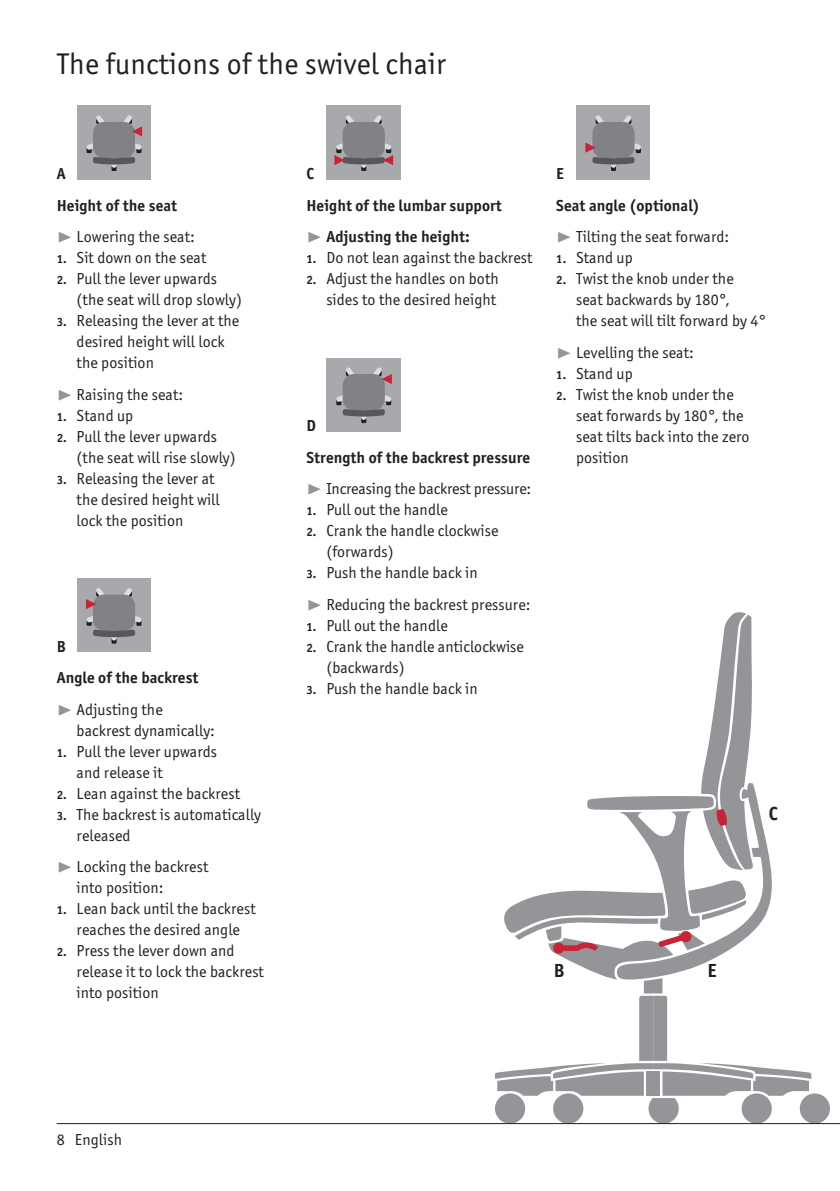
<style>
.page{position:relative;width:840px;height:1191px;background:#fff}
.page>*{position:absolute;margin:0;border:0;box-sizing:border-box;transform-origin:0 0}
.t1{font:30px "Officina San Itc T";letter-spacing:.01em;color:#231f20}
.t2{font:700 19px "Officina San Itc T";color:#231f20}
.t3{font:16px/21px "Officina San Itc T";letter-spacing:.005em;color:#231f20}
.t4{font:700 16px/31.6px "Officina San Itc T";letter-spacing:.005em;color:#231f20}
.s1{font-weight:700}
.s2{font-family:"Zeal";color:#939598}
.s3{font-weight:700;font-size:12px}
.s4{font-family:"Zeal";font-weight:400;color:#939598}
.s5{font-weight:400}
</style>
<div class="page">
<div style="left:77px;top:106px;width:73px;height:73px;background:#a8a9ad"></div>
<svg style="left:86px;top:115px;width:56px;height:56px"></svg>
<div style="left:326px;top:106px;width:74px;height:73px;background:#a8a9ad"></div>
<svg style="left:334px;top:115px;width:59px;height:56px"></svg>
<div style="left:77px;top:578px;width:73px;height:74px;background:#a8a9ad"></div>
<svg style="left:86px;top:588px;width:56px;height:55px"></svg>
<div style="left:326px;top:358px;width:74px;height:73px;background:#a8a9ad"></div>
<svg style="left:336px;top:367px;width:55px;height:56px"></svg>
<div style="left:576px;top:106px;width:73px;height:73px;background:#a8a9ad"></div>
<svg style="left:585px;top:115px;width:56px;height:56px"></svg>
<div style="left:799px;top:1093px;width:30px;height:30px;background:#939598;border-radius:50%"></div>
<svg style="left:495px;top:612px;width:315px;height:511px"></svg>
<hr style="left:57px;top:1123px;width:782px;height:1px;background:#231f20">
<h1 class="t1" style="left:57px;top:46px;width:391px">The functions of the swivel chair</h1>
<p class="t4" style="left:57px;top:158px;width:10px">A</p>
<p class="t4" style="left:306px;top:158px;width:9px">C</p>
<p class="t3" style="left:57px;top:189px;width:140px;line-height:31.6px"><span class="s1">Height of the seat </span><span class="s2">®</span> Lowering the seat:</p>
<p class="t3" style="left:57px;top:247px;width:151px"><span class="s3">1.</span> Sit down on the seat</p>
<p class="t3" style="left:77px;top:268px;width:167px;text-indent:-20px"><span class="s3">2.</span> Pull the lever upwards (the seat will drop slowly)</p>
<p class="t3" style="left:77px;top:310px;width:164px;text-indent:-20px"><span class="s3">3.</span> Releasing the lever at the desired height will lock the position</p>
<p class="t3" style="left:57px;top:384px;width:128px"><span class="s2">®</span> Raising the seat:</p>
<p class="t3" style="left:57px;top:405px;width:78px"><span class="s3">1.</span> Stand up</p>
<p class="t3" style="left:77px;top:426px;width:160px;text-indent:-20px"><span class="s3">2.</span> Pull the lever upwards (the seat will rise slowly)</p>
<p class="t3" style="left:77px;top:468px;width:144px;text-indent:-20px"><span class="s3">3.</span> Releasing the lever at the desired height will lock the position</p>
<p class="t4" style="left:57px;top:630px;width:11px">B</p>
<p class="t4" style="left:57px;top:662px;width:143px">Angle of the backrest <span class="s4">®</span> <span class="s5">Adjusting the</span></p>
<p class="t3" style="left:77px;top:720px;width:140px">backrest dynamically:</p>
<p class="t3" style="left:77px;top:741px;width:142px;text-indent:-20px"><span class="s3">1.</span> Pull the lever upwards and release it</p>
<p class="t3" style="left:57px;top:783px;width:185px"><span class="s3">2.</span> Lean against the backrest</p>
<p class="t3" style="left:77px;top:804px;width:186px;text-indent:-20px"><span class="s3">3.</span> The backrest is automatically released</p>
<p class="t3" style="left:77px;top:856px;width:133px;text-indent:-20px"><span class="s2">®</span> Locking the backrest into position:</p>
<p class="t3" style="left:57px;top:898px;width:200px;text-align:center"><span class="s3">1.</span> Lean back until the backrest reaches the desired angle</p>
<p class="t3" style="left:77px;top:940px;width:189px;text-indent:-20px"><span class="s3">2.</span> Press the lever down and release it to lock the backrest into position</p>
<p class="t4" style="left:306px;top:189px;width:197px">Height of the lumbar support <span class="s4">®</span> Adjusting the height:</p>
<p class="t3" style="left:306px;top:247px;width:227px"><span class="s3">1.</span> Do not lean against the backrest</p>
<p class="t3" style="left:306px;top:268px;width:194px;text-align:right"><span class="s3">2.</span> Adjust the handles on both sides to the desired height</p>
<p class="t4" style="left:306px;top:410px;width:11px">D</p>
<p class="t3" style="left:306px;top:441px;width:226px;line-height:31.6px"><span class="s1">Strength of the backrest pressure </span><span class="s2">®</span> Increasing the backrest pressure:</p>
<p class="t3" style="left:306px;top:499px;width:143px"><span class="s3">1.</span> Pull out the handle</p>
<p class="t3" style="left:326px;top:520px;width:173px;text-indent:-20px"><span class="s3">2.</span> Crank the handle clockwise (forwards)</p>
<p class="t3" style="left:306px;top:557px;width:225px;line-height:31.6px"><span class="s3">3.</span> Push the handle back in<br><span class="s2">®</span> Reducing the backrest pressure:</p>
<p class="t3" style="left:306px;top:615px;width:143px"><span class="s3">1.</span> Pull out the handle</p>
<p class="t3" style="left:326px;top:636px;width:199px;text-indent:-20px"><span class="s3">2.</span> Crank the handle anticlockwise (backwards)</p>
<p class="t3" style="left:306px;top:678px;width:173px"><span class="s3">3.</span> Push the handle back in</p>
<p class="t4" style="left:556px;top:158px;width:9px">E</p>
<p class="t3" style="left:556px;top:189px;width:174px;line-height:31.6px"><span class="s1">Seat angle (optional)<br></span><span class="s2">®</span> Tilting the seat forward:</p>
<p class="t3" style="left:556px;top:247px;width:78px"><span class="s3">1.</span> Stand up</p>
<p class="t3" style="left:575px;top:268px;width:192px;text-indent:-20px"><span class="s3">2.</span> Twist the knob under the<br>seat backwards by 180°,<br>the seat will tilt forward by 4°</p>
<p class="t3" style="left:556px;top:342px;width:139px"><span class="s2">®</span> Levelling the seat:</p>
<p class="t3" style="left:556px;top:363px;width:78px"><span class="s3">1.</span> Stand up</p>
<p class="t3" style="left:575px;top:384px;width:175px;text-indent:-20px"><span class="s3">2.</span> Twist the knob under the seat forwards by 180°, the seat tilts back into the zero position</p>
<p class="t2" style="left:768px;top:802px;width:10px">C</p>
<p class="t2" style="left:553px;top:959px;width:12px">B</p>
<p class="t2" style="left:707px;top:959px;width:11px">E</p>
<p class="t3" style="left:57px;top:1129px;width:67px">8 English</p>
</div>
